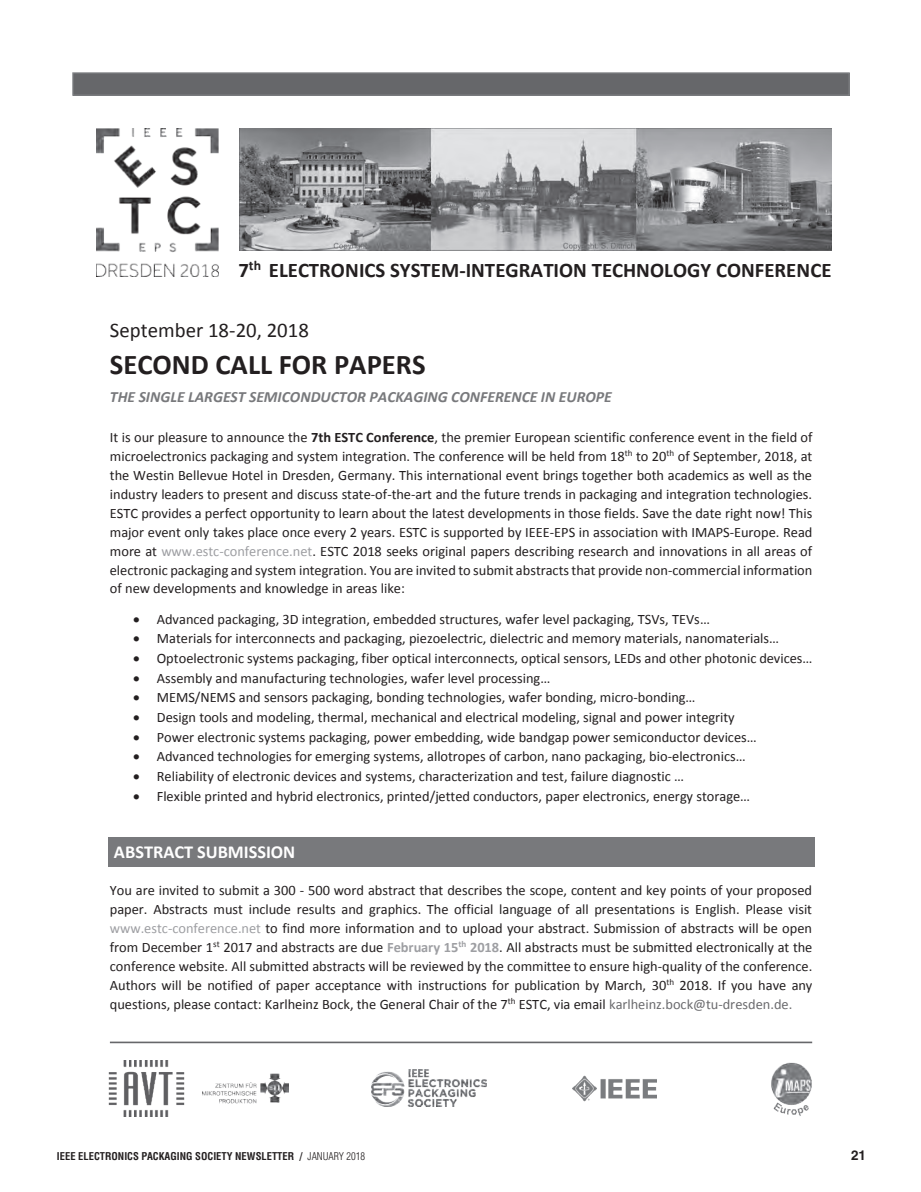
<style>
.page{position:relative;width:921px;height:1192px;background:#fff}
.page>*{position:absolute;margin:0;border:0;box-sizing:border-box;transform-origin:0 0}
.t1{font:700 28.65px "Calibri";color:#231f20}
.t2{font:700 20.85px "Calibri";color:#231f20}
.t3{font:20.85px "Calibri";color:#231f20}
.t4{font:700 18.3px "Calibri";color:#fff}
.t5{font:italic 700 15.6px "Calibri";color:#78797c}
.t6{font:14.4px/18.9px "Calibri";color:#231f20;text-align:justify}
.t7{font:700 13.5px "Helvetica LT Std";color:#231f20}
.t8{font:700 condensed 10.5px "Helvetica LT Std";color:#231f20}
.s1{font-weight:700}
.s2{color:#9e9fa3}
.s3{font-weight:700;color:#9e9fa3}
.s4{color:#6b6b6e}
.s5{font-weight:300}
</style>
<div class="page">
<div style="left:73px;top:73px;width:776px;height:22px;background:#66676a"></div>
<div style="left:73px;top:73px;width:776px;height:23px;border:1px solid #7d7f82"></div>
<img style="left:239px;top:128px;width:592px;height:123px">
<hr style="left:110px;top:1041px;width:702px;height:2px;background:#66676a">
<img style="left:108px;top:1060px;width:77px;height:56px">
<img style="left:202px;top:1073px;width:86px;height:31px">
<img style="left:572px;top:1075px;width:84px;height:27px">
<img style="left:771px;top:1062px;width:41px;height:54px">
<img style="left:96px;top:128px;width:122px;height:148px">
<img style="left:371px;top:1069px;width:115px;height:37px">
<div style="left:108px;top:839px;width:706px;height:27px;background:#78797c"></div>
<hr style="left:108px;top:837px;width:706px;height:2px;background:#78797c">
<h2 class="t2" style="left:238px;top:255px;width:594px">7<sup>th</sup> ELECTRONICS SYSTEM-INTEGRATION TECHNOLOGY CONFERENCE</h2>
<h2 class="t3" style="left:110px;top:316px;width:200px">September 18-20, 2018</h2>
<h1 class="t1" style="left:110px;top:344px;width:317px">SECOND CALL FOR PAPERS</h1>
<p class="t5" style="left:110px;top:385px;width:503px">THE SINGLE LARGEST SEMICONDUCTOR PACKAGING CONFERENCE IN EUROPE</p>
<p class="t6" style="left:110px;top:427px;width:704px">It is our pleasure to announce the <span class="s1">7th ESTC Conference</span>, the premier European scientific conference event in the field of microelectronics packaging and system integration. The conference will be held from 18<sup>th</sup> to 20<sup>th</sup> of September, 2018, at the Westin Bellevue Hotel in Dresden, Germany. This international event brings together both academics as well as the industry leaders to present and discuss state-of-the-art and the future trends in packaging and integration technologies.<br>ESTC provides a perfect opportunity to learn about the latest developments in those fields. Save the date right now! This major event only takes place once every 2 years. ESTC is supported by IEEE-EPS in association with IMAPS-Europe. Read more at <span class="s2">www.estc-conference.net</span>. ESTC 2018 seeks original papers describing research and innovations in all areas of electronic packaging and system integration. You are invited to submit abstracts that provide non-commercial information of new developments and knowledge in areas like:</p>
<p class="t6" style="left:133px;top:609px;width:578px">• Advanced packaging, 3D integration, embedded structures, wafer level packaging, TSVs, TEVs…</p>
<p class="t6" style="left:133px;top:628px;width:647px">• Materials for interconnects and packaging, piezoelectric, dielectric and memory materials, nanomaterials…</p>
<p class="t6" style="left:133px;top:648px;width:680px">• Optoelectronic systems packaging, fiber optical interconnects, optical sensors, LEDs and other photonic devices…</p>
<p class="t6" style="left:133px;top:668px;width:418px">• Assembly and manufacturing technologies, wafer level processing…</p>
<p class="t6" style="left:133px;top:687px;width:563px">• MEMS/NEMS and sensors packaging, bonding technologies, wafer bonding, micro-bonding…</p>
<p class="t6" style="left:133px;top:707px;width:603px">• Design tools and modeling, thermal, mechanical and electrical modeling, signal and power integrity</p>
<p class="t6" style="left:133px;top:727px;width:625px">• Power electronic systems packaging, power embedding, wide bandgap power semiconductor devices…</p>
<p class="t6" style="left:133px;top:746px;width:614px">• Advanced technologies for emerging systems, allotropes of carbon, nano packaging, bio-electronics…</p>
<p class="t6" style="left:133px;top:766px;width:552px">• Reliability of electronic devices and systems, characterization and test, failure diagnostic …</p>
<p class="t6" style="left:133px;top:786px;width:618px">• Flexible printed and hybrid electronics, printed/jetted conductors, paper electronics, energy storage…</p>
<p class="t4" style="left:114px;top:839px;width:183px">ABSTRACT SUBMISSION</p>
<p class="t6" style="left:110px;top:880px;width:704px">You are invited to submit a 300 - 500 word abstract that describes the scope, content and key points of your proposed paper. Abstracts must include results and graphics. The official language of all presentations is English. Please visit <span class="s2">www.estc-conference.net</span> to find more information and to upload your abstract. Submission of abstracts will be open from December 1<sup>st</sup> 2017 and abstracts are due <span class="s3">February 15</span><sup>th</sup> <span class="s3">2018</span>. All abstracts must be submitted electronically at the conference website. All submitted abstracts will be reviewed by the committee to ensure high-quality of the conference.<br>Authors will be notified of paper acceptance with instructions for publication by March, 30<sup>th</sup> 2018. If you have any questions, please contact: Karlheinz Bock, the General Chair of the 7<sup>th</sup> ESTC, via email <span class="s4">karlheinz.bock@tu-dresden.de.</span></p>
<p class="t8" style="left:57px;top:1149px;width:310px">IEEE ELECTRONICS PACKAGING SOCIETY NEWSLETTER / <span class="s5">JANUARY 2018</span></p>
<p class="t7" style="left:851px;top:1146px;width:16px">21</p>
</div>
